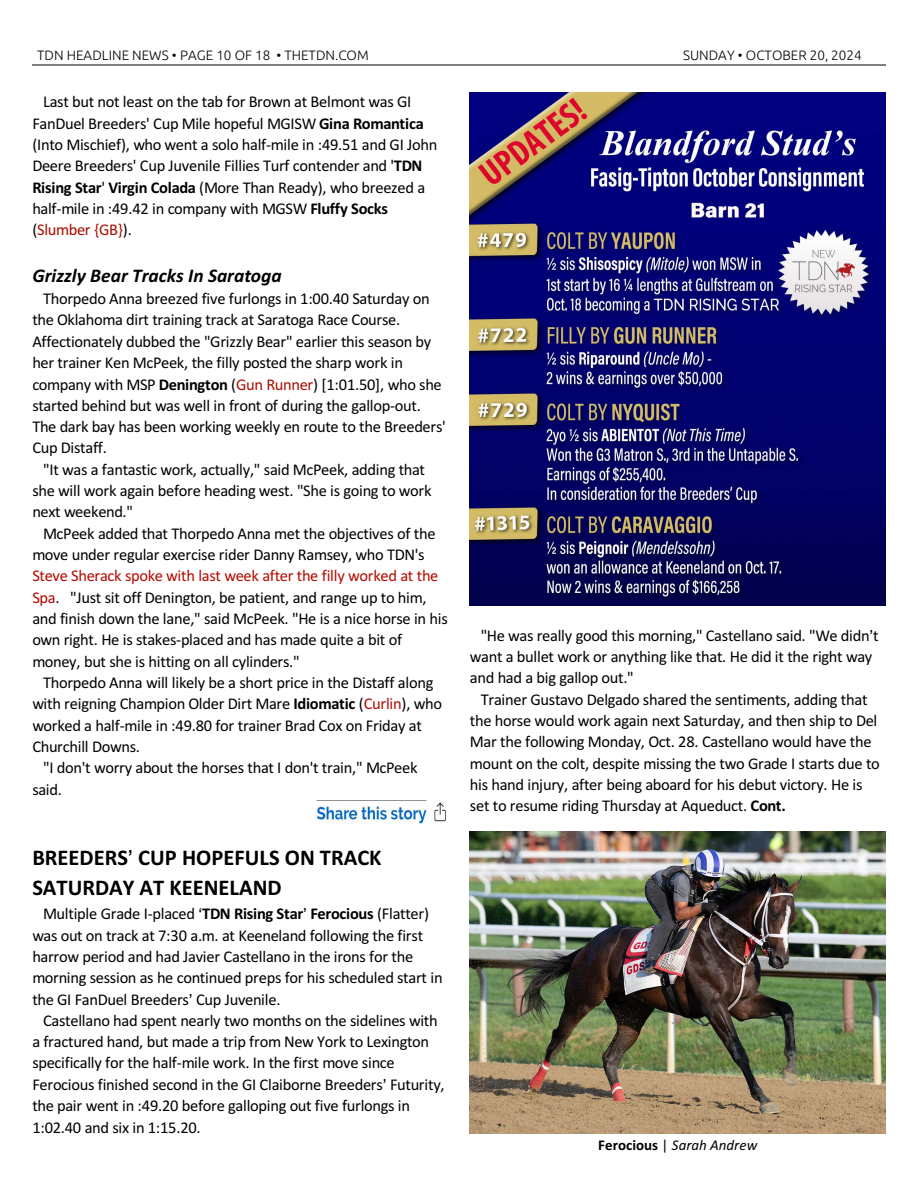
<style>
.page{position:relative;width:918px;height:1188px;background:#fff}
.page>*{position:absolute;margin:0;border:0;box-sizing:border-box;transform-origin:0 0}
.t1{font:700 22.5px/30.3px "Calibri";color:#000}
.t2{font:italic 700 19.5px "Calibri";color:#000}
.t3{font:16.5px/21.3px "Calibri";letter-spacing:-.02em;color:#000}
.t4{font:italic 15px "Calibri";color:#000}
.t5{font:300 13.5px "Ubuntu";color:#000}
.s1{font-weight:700}
.s2{color:#aa0c00}
.s3{color:#b30a00}
.s4{font-weight:700;font-style:normal}
.s5{font-style:normal}
</style>
<div class="page">
<hr style="left:32px;top:64px;width:853px;height:1px;background:#808080">
<img style="left:470px;top:92px;width:416px;height:513px">
<img style="left:470px;top:832px;width:416px;height:302px">
<img style="left:315px;top:802px;width:131px;height:22px">
<p class="t5" style="left:37px;top:49px;width:333px">TDN HEADLINE NEWS • PAGE 10 OF 18 • THETDN.COM</p>
<p class="t5" style="left:683px;top:49px;width:180px">SUNDAY • OCTOBER 20, 2024</p>
<p class="t3" style="left:32px;top:93px;width:407px;text-indent:11px">Last but not least on the tab for Brown at Belmont was GI FanDuel Breeders' Cup Mile hopeful MGISW <span class="s1">Gina Romantica </span>(Into Mischief), who went a solo half-mile in :49.51 and GI John Deere Breeders' Cup Juvenile Fillies Turf contender and '<span class="s1">TDN Rising Star</span>' <span class="s1">Virgin Colada</span> (More Than Ready), who breezed a half-mile in :49.42 in company with MGSW <span class="s1">Fluffy Socks </span>(<span class="s2">Slumber {GB}</span>).</p>
<p class="t2" style="left:32px;top:267px;width:251px">Grizzly Bear Tracks In Saratoga</p>
<p class="t3" style="left:32px;top:289px;width:415px;text-indent:11px">Thorpedo Anna breezed five furlongs in 1:00.40 Saturday on the Oklahoma dirt training track at Saratoga Race Course.<br>Affectionately dubbed the "Grizzly Bear" earlier this season by her trainer Ken McPeek, the filly posted the sharp work in company with MSP <span class="s1">Denington</span> (<span class="s2">Gun Runner</span>) [1:01.50], who she started behind but was well in front of during the gallop-out.<br>The dark bay has been working weekly en route to the Breeders' Cup Distaff.</p>
<p class="t3" style="left:32px;top:460px;width:401px;text-indent:11px">"It was a fantastic work, actually," said McPeek, adding that she will work again before heading west. "She is going to work next weekend."</p>
<p class="t3" style="left:32px;top:524px;width:405px;text-indent:11px">McPeek added that Thorpedo Anna met the objectives of the move under regular exercise rider Danny Ramsey, who TDN's</p>
<p class="t3" style="left:32px;top:567px;width:417px"><span class="s3">Steve Sherack spoke with last week after the filly worked at the Spa</span>. "Just sit off Denington, be patient, and range up to him, and finish down the lane," said McPeek. "He is a nice horse in his own right. He is stakes-placed and has made quite a bit of money, but she is hitting on all cylinders."</p>
<p class="t3" style="left:32px;top:673px;width:411px;text-indent:11px">Thorpedo Anna will likely be a short price in the Distaff along with reigning Champion Older Dirt Mare <span class="s1">Idiomatic</span> (<span class="s2">Curlin</span>), who worked a half-mile in :49.80 for trainer Brad Cox on Friday at Churchill Downs.</p>
<p class="t3" style="left:32px;top:759px;width:387px;text-indent:11px">"I don't worry about the horses that I don't train," McPeek said.</p>
<h1 class="t1" style="left:32px;top:844px;width:351px">BREEDERS CUP HOPEFULS ON TRACK<br>SATURDAY AT KEENELAND</h1>
<p class="t3" style="left:32px;top:904px;width:412px;text-indent:11px">Multiple Grade I-placed <span class="s1">TDN Rising Star Ferocious</span> (Flatter) was out on track at 7:30 a.m. at Keeneland following the first harrow period and had Javier Castellano in the irons for the morning session as he continued preps for his scheduled start in the GI FanDuel Breeders Cup Juvenile.</p>
<p class="t3" style="left:32px;top:1011px;width:414px;text-indent:11px">Castellano had spent nearly two months on the sidelines with a fractured hand, but made a trip from New York to Lexington specifically for the half-mile work. In the first move since Ferocious finished second in the GI Claiborne Breeders Futurity, the pair went in :49.20 before galloping out five furlongs in 1:02.40 and six in 1:15.20.</p>
<p class="t3" style="left:470px;top:626px;width:410px;text-indent:11px">"He was really good this morning," Castellano said. "We didn t want a bullet work or anything like that. He did it the right way and had a big gallop out."</p>
<p class="t3" style="left:470px;top:690px;width:411px;text-indent:11px">Trainer Gustavo Delgado shared the sentiments, adding that the horse would work again next Saturday, and then ship to Del Mar the following Monday, Oct. 28. Castellano would have the mount on the colt, despite missing the two Grade I starts due to his hand injury, after being aboard for his debut victory. He is set to resume riding Thursday at Aqueduct. <span class="s1">Cont.</span></p>
<p class="t4" style="left:598px;top:1139px;width:161px"><span class="s4">Ferocious</span> <span class="s5">|</span> Sarah Andrew</p>
</div>
